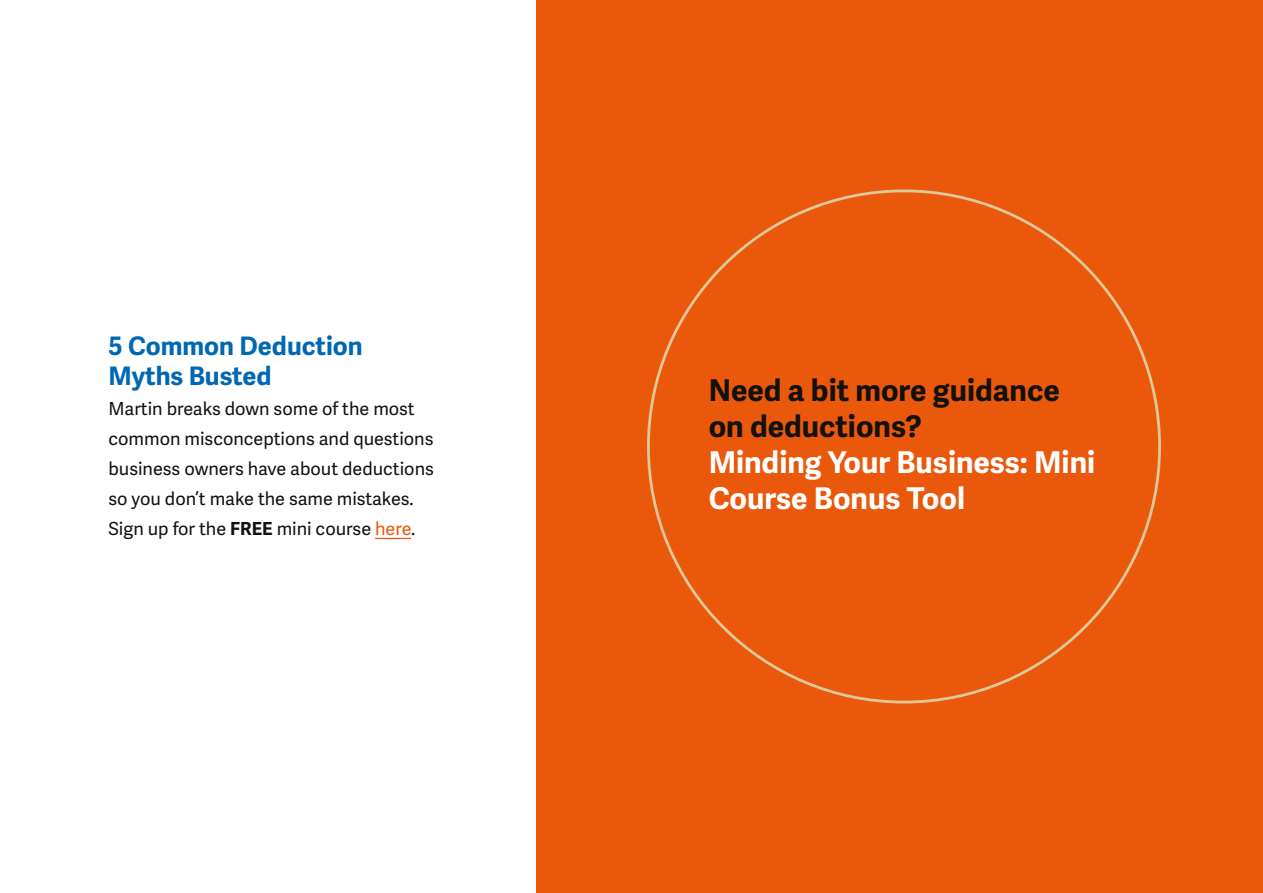
<style>
.page{position:relative;width:1263px;height:893px;background:#fff}
.page>*{position:absolute;margin:0;border:0;box-sizing:border-box;transform-origin:0 0}
.t1{font:700 30px/36px "Adelle Sans";color:#fff}
.t2{font:700 30px/36px "Adelle Sans";color:#12110c}
.t3{font:700 25.5px/30px "Adelle Sans";color:#0067b2}
.t4{font:18px/30px "Adelle Sans";color:#12110c}
.s1{font-weight:700}
.s2{color:#ea580c}
</style>
<div class="page">
<div style="left:536px;top:0;width:727px;height:893px;background:#ea580c"></div>
<hr style="left:375px;top:538px;width:36px;height:1px;background:#ea580c">
<h2 class="t3" style="left:108px;top:332px;width:256px">5 Common Deduction<br>Myths Busted</h2>
<p class="t4" style="left:108px;top:394px;width:327px">Martin breaks down some of the most common misconceptions and questions business owners have about deductions so you don’t make the same mistakes.<br>Sign up for the <span class="s1">FREE</span> mini course <span class="s2">here</span>.</p>
<h1 class="t2" style="left:709px;top:373px;width:353px">Need a bit more guidance on deductions?</h1>
<h1 class="t1" style="left:709px;top:445px;width:388px">Minding Your Business: Mini<br>Course Bonus Tool</h1>
</div>
